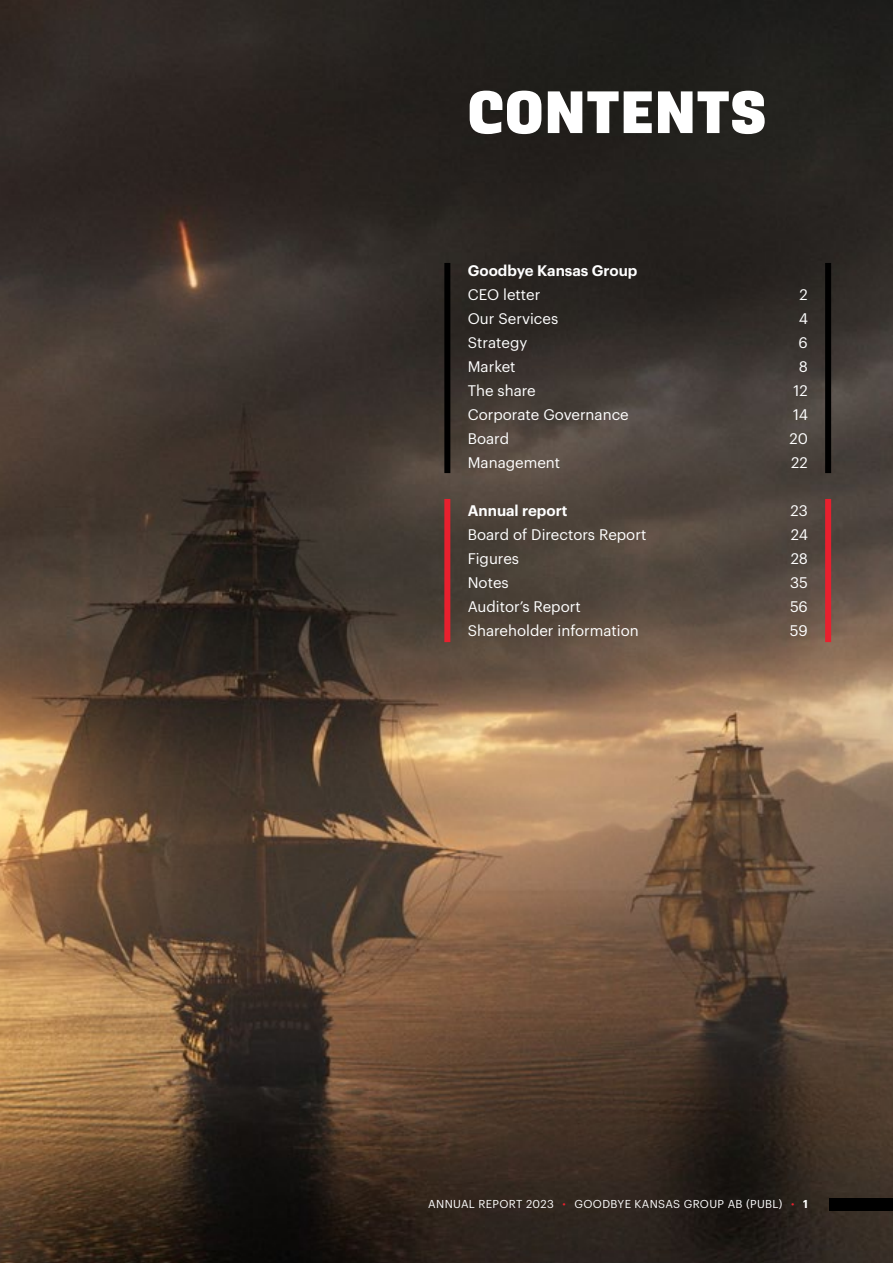
<style>
.page{position:relative;width:893px;height:1263px;background:#fff}
.page>*{position:absolute;margin:0;border:0;box-sizing:border-box;transform-origin:0 0}
.t1{font:900 60px "Kawak";letter-spacing:.025em;color:#fff}
.t2{font:15px "Graphik";color:#fff}
.t3{font:600 15px "Graphik";color:#fff}
.t4{font:11.25px "Graphik";letter-spacing:.03em;color:#fff}
.s1{font-weight:700;color:#e8202e}
.s2{font-weight:600}
</style>
<div class="page">
<img style="left:0;top:0;width:893px;height:1263px">
<div style="left:829px;top:1198px;width:64px;height:13px;background:#000"></div>
<div style="left:825px;top:263px;width:6px;height:210px;background:#000"></div>
<div style="left:825px;top:499px;width:6px;height:143px;background:#e8202e"></div>
<div style="left:444px;top:263px;width:6px;height:210px;background:#000"></div>
<div style="left:444px;top:499px;width:6px;height:143px;background:#e8202e"></div>
<h1 class="t1" style="left:468px;top:75px;width:300px">CONTENTS</h1>
<p class="t3" style="left:468px;top:259px;width:171px">Goodbye Kansas Group</p>
<p class="t2" style="left:468px;top:283px;width:74px">CEO letter</p>
<p class="t2" style="left:800px;top:283px;width:10px">2</p>
<p class="t2" style="left:468px;top:307px;width:92px">Our Services</p>
<p class="t2" style="left:799px;top:307px;width:11px">4</p>
<p class="t2" style="left:468px;top:331px;width:61px">Strategy</p>
<p class="t2" style="left:799px;top:331px;width:11px">6</p>
<p class="t2" style="left:468px;top:355px;width:49px">Market</p>
<p class="t2" style="left:799px;top:355px;width:11px">8</p>
<p class="t2" style="left:468px;top:379px;width:70px">The share</p>
<p class="t2" style="left:794px;top:379px;width:16px">12</p>
<p class="t2" style="left:468px;top:403px;width:162px">Corporate Governance</p>
<p class="t2" style="left:793px;top:403px;width:16px">14</p>
<p class="t2" style="left:468px;top:427px;width:43px">Board</p>
<p class="t2" style="left:789px;top:427px;width:20px">20</p>
<p class="t2" style="left:468px;top:451px;width:94px">Management</p>
<p class="t2" style="left:791px;top:451px;width:18px">22</p>
<p class="t3" style="left:468px;top:499px;width:101px">Annual report</p>
<p class="t2" style="left:790px;top:499px;width:19px">23</p>
<p class="t2" style="left:468px;top:523px;width:180px">Board of Directors Report</p>
<p class="t2" style="left:791px;top:523px;width:19px">24</p>
<p class="t2" style="left:468px;top:547px;width:53px">Figures</p>
<p class="t2" style="left:791px;top:547px;width:19px">28</p>
<p class="t2" style="left:468px;top:571px;width:43px">Notes</p>
<p class="t2" style="left:790px;top:571px;width:19px">35</p>
<p class="t2" style="left:468px;top:595px;width:115px">Auditor’s Report</p>
<p class="t2" style="left:790px;top:595px;width:19px">56</p>
<p class="t2" style="left:468px;top:619px;width:173px">Shareholder information</p>
<p class="t2" style="left:790px;top:619px;width:19px">59</p>
<p class="t4" style="left:428px;top:1196px;width:381px">ANNUAL REPORT 2023 <span class="s1">·</span> GOODBYE KANSAS GROUP AB (PUBL) <span class="s1">·</span> <span class="s2">1</span></p>
</div>
